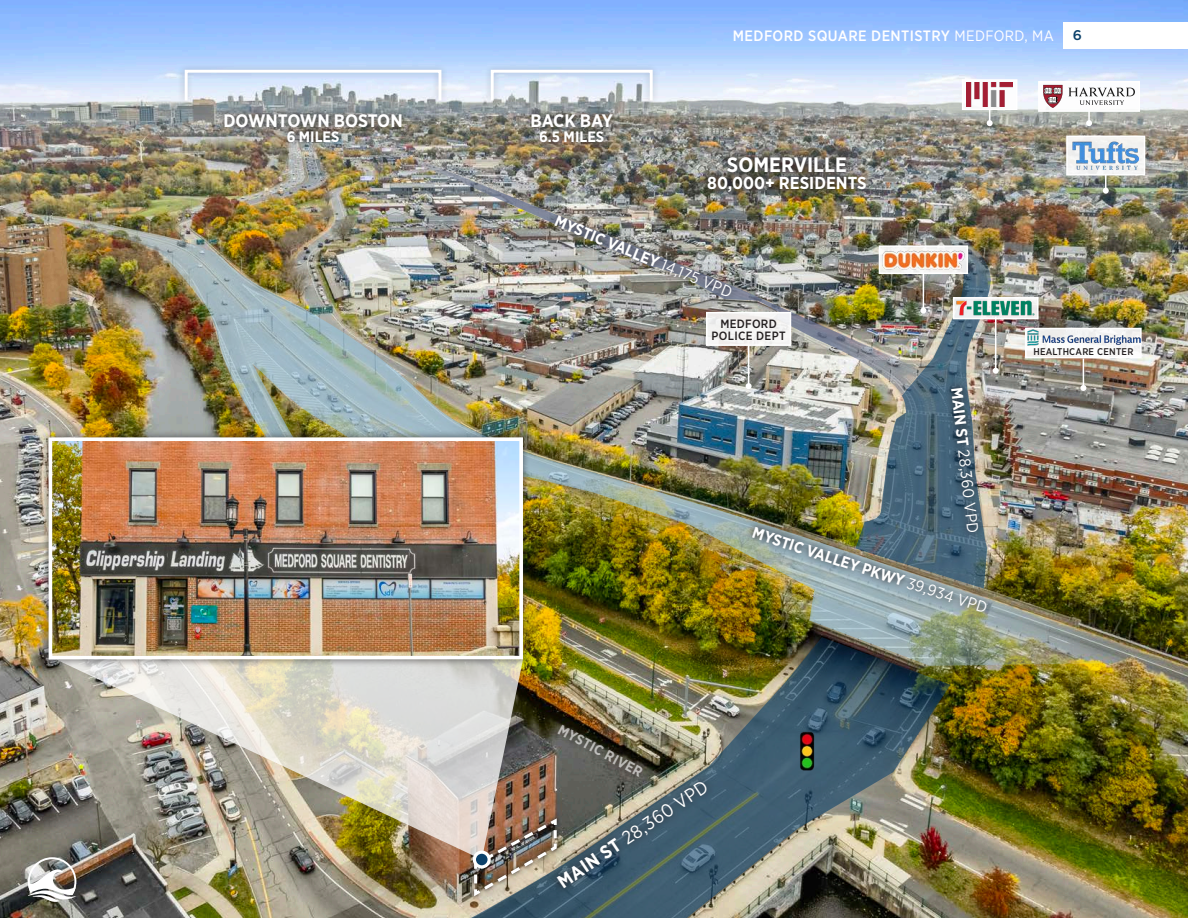
<style>
.page{position:relative;width:1188px;height:918px;background:#fff}
.page>*{position:absolute;margin:0;border:0;box-sizing:border-box;transform-origin:0 0}
.t1{font:700 20.85px "Gotham Narrow";color:#fff}
.t2{font:18.6px "Gotham Narrow";color:#fff}
.t3{font:700 18.15px "Gotham Narrow";color:#fff}
.t4{font:700 17.4px "Gotham Narrow";color:#fff}
.t5{font:700 15.9px "Gotham Narrow";color:#fff}
.t6{font:15.9px "Gotham Narrow";color:#fff}
.t7{font:700 15.15px "Gotham Narrow";color:#fff}
.t8{font:500 15px "Gotham Narrow";letter-spacing:.025em;color:#fff}
.t9{font:700 14.25px "Gotham Narrow";color:#fff}
.t10{font:500 13.95px "Gotham";color:#0c416a}
.t11{font:500 12px/12px "Gotham Narrow";letter-spacing:.025em;color:#231f20;text-align:center}
.t12{font:500 9.75px "Gotham Narrow";letter-spacing:.025em;color:#231f20}
.s1{font-weight:400}
.s2{font-weight:700}
</style>
<div class="page">
<img style="left:0;top:0;width:1188px;height:918px">
<img style="left:395px;top:150px;width:541px;height:51px">
<img style="left:0;top:201px;width:1188px;height:490px">
<img style="left:56px;top:667px;width:405px;height:193px">
<div style="left:42px;top:430px;width:488px;height:237px;background:#231f20;opacity:.6"></div>
<img style="left:54px;top:442px;width:464px;height:213px">
<div style="left:49px;top:437px;width:474px;height:223px;border:4px solid #fff"></div>
<div style="left:178px;top:63px;width:271px;height:45px;background:#231f20;opacity:.25"></div>
<div style="left:185px;top:70px;width:256px;height:32px;border:3px solid #fff"></div>
<div style="left:484px;top:63px;width:176px;height:45px;background:#231f20;opacity:.25"></div>
<div style="left:491px;top:70px;width:162px;height:32px;border:3px solid #fff"></div>
<div style="left:217px;top:106px;width:192px;height:28px;background:#231f20;opacity:.75"></div>
<div style="left:524px;top:106px;width:95px;height:28px;background:#231f20;opacity:.75"></div>
<div style="left:280px;top:123px;width:66px;height:26px;background:#231f20;opacity:.75"></div>
<div style="left:547px;top:209px;width:192px;height:94px;background:#231f20;opacity:.75"></div>
<img style="left:944px;top:380px;width:41px;height:140px">
<img style="left:745px;top:520px;width:248px;height:99px">
<div style="left:532px;top:123px;width:79px;height:26px;background:#231f20;opacity:.75"></div>
<svg style="left:698px;top:147px;width:178px;height:54px"></svg>
<div style="left:720px;top:149px;width:134px;height:32px;background:#231f20;opacity:.75"></div>
<div style="left:700px;top:168px;width:175px;height:32px;background:#231f20;opacity:.75"></div>
<div style="left:1067px;top:136px;width:78px;height:39px;background:#f4f3f1"></div>
<div style="left:1066px;top:136px;width:79px;height:40px;border:2px solid #fff"></div>
<div style="left:707px;top:313px;width:83px;height:32px;background:#f3f2f2"></div>
<div style="left:879px;top:245px;width:89px;height:29px;border:2px solid #fff"></div>
<div style="left:1039px;top:82px;width:100px;height:29px;background:#fff"></div>
<svg style="left:965px;top:82px;width:49px;height:25px"></svg>
<img style="left:1073px;top:141px;width:66px;height:29px">
<svg style="left:1103px;top:174px;width:6px;height:20px"></svg>
<hr style="left:748px;top:345px;width:1px;height:41px;background:#fff">
<svg style="left:746px;top:383px;width:6px;height:6px"></svg>
<hr style="left:923px;top:273px;width:1px;height:38px;background:#fff">
<svg style="left:920px;top:308px;width:6px;height:6px"></svg>
<svg style="left:1086px;top:111px;width:6px;height:15px"></svg>
<svg style="left:987px;top:110px;width:6px;height:16px"></svg>
<svg style="left:1069px;top:88px;width:66px;height:17px"></svg>
<svg style="left:1043px;top:85px;width:20px;height:23px"></svg>
<img style="left:967px;top:83px;width:45px;height:23px">
<img style="left:880px;top:248px;width:86px;height:24px">
<hr style="left:995px;top:317px;width:1px;height:54px;background:#fff">
<svg style="left:993px;top:368px;width:6px;height:6px"></svg>
<hr style="left:1083px;top:358px;width:1px;height:30px;background:#fff">
<svg style="left:1080px;top:385px;width:6px;height:6px"></svg>
<svg style="left:956px;top:300px;width:80px;height:16px"></svg>
<div style="left:953px;top:297px;width:86px;height:22px;border:2px solid #fff"></div>
<div style="left:1026px;top:328px;width:115px;height:30px;background:#fff"></div>
<div style="left:1025px;top:328px;width:117px;height:30px;border:2px solid #fff"></div>
<img style="left:957px;top:300px;width:78px;height:16px">
<img style="left:1027px;top:329px;width:113px;height:18px">
<img style="left:461px;top:637px;width:489px;height:281px">
<svg style="left:549px;top:774px;width:166px;height:121px"></svg>
<div style="left:1063px;top:22px;width:125px;height:26px;background:#fff"></div>
<svg style="left:28px;top:857px;width:48px;height:45px"></svg>
<img style="left:798px;top:730px;width:18px;height:41px">
<div style="left:552px;top:719px;width:96px;height:63px;background:#231f20;opacity:.5"></div>
<p class="t3" style="left:223px;top:109px;width:181px">DOWNTOWN BOSTON</p>
<p class="t3" style="left:530px;top:109px;width:84px">BACK BAY</p>
<p class="t7" style="left:287px;top:127px;width:54px">6 MILES</p>
<p class="t7" style="left:539px;top:127px;width:67px">6.5 MILES</p>
<p class="t8" style="left:733px;top:26px;width:322px">MEDFORD SQUARE DENTISTRY <span class="s1">MEDFORD, MA</span></p>
<p class="t10" style="left:1073px;top:26px;width:11px">6</p>
<p class="t1" style="left:727px;top:151px;width:122px">SOMERVILLE</p>
<p class="t4" style="left:707px;top:172px;width:161px">80,000+ RESIDENTS</p>
<p class="t5" style="left:559px;top:211px;width:192px;rotate:22deg">MYSTIC VALLEY <span class="s1">14,175 VPD</span></p>
<p class="t11" style="left:712px;top:317px;width:75px">MEDFORD<br>POLICE DEPT</p>
<p class="t6" style="left:966px;top:386px;width:148px;rotate:83deg"><span class="s2">MAIN ST</span> 28,360 VPD</p>
<p class="t5" style="left:756px;top:522px;width:247px;rotate:18deg">MYSTIC VALLEY PKWY <span class="s1">39,934 VPD</span></p>
<p class="t9" style="left:563px;top:720px;width:95px;rotate:28deg">MYSTIC RIVER</p>
<p class="t2" style="left:553px;top:874px;width:179px;rotate:-34deg"><span class="s2">MAIN ST</span> 28,360 VPD</p>
<p class="t12" style="left:1033px;top:345px;width:101px">HEALTHCARE CENTER</p>
</div>
